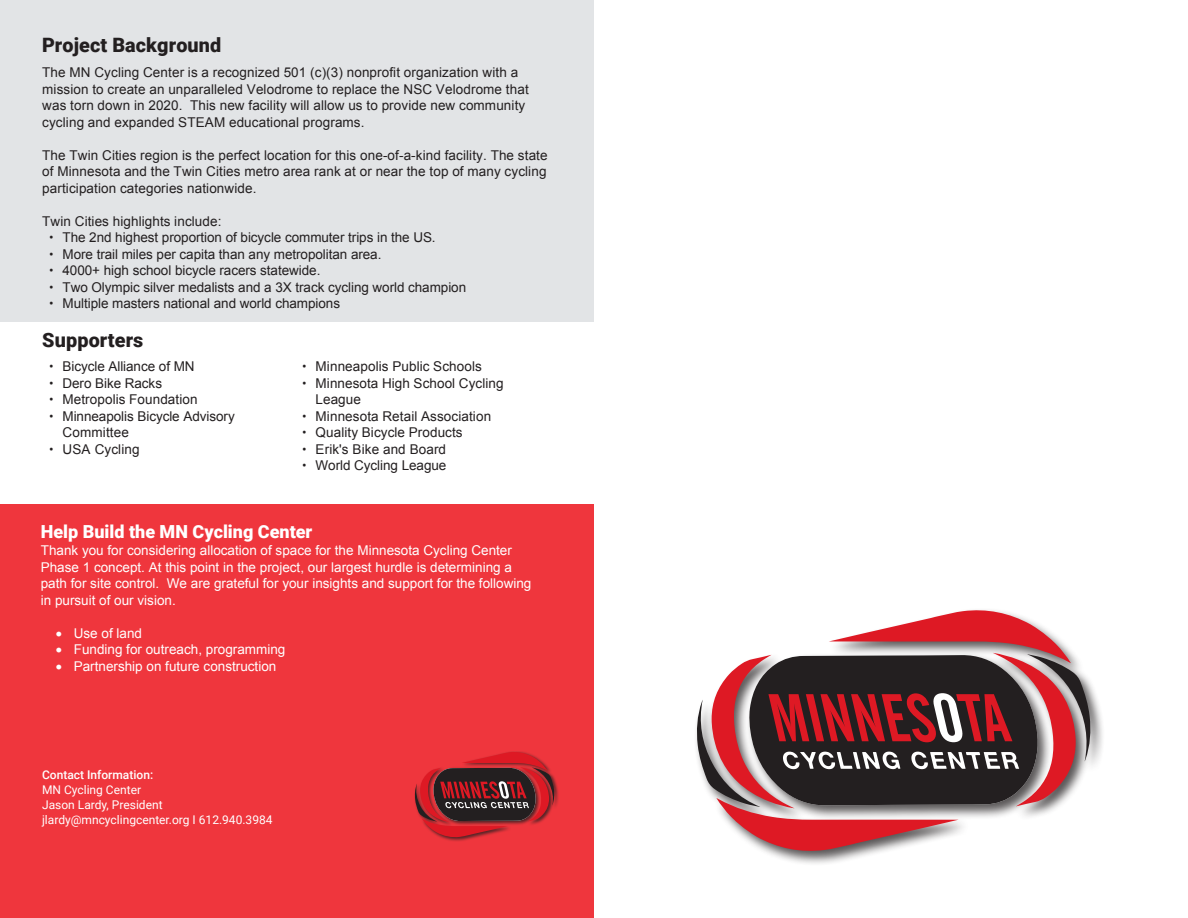
<style>
.page{position:relative;width:1188px;height:918px;background:#fff}
.page>*{position:absolute;margin:0;border:0;box-sizing:border-box;transform-origin:0 0}
.Pull_Text{font:900 19.8px "Roboto";letter-spacing:.005em;color:#231f20}
.t1{font:900 18px "Roboto";color:#fff}
.t2{font:13.5px/16.5px "Arial";letter-spacing:-.005em;color:#231f20}
.Pull_Text-2{font:13.5px/16.5px "Arial";letter-spacing:.01em;color:#231f20}
.t3{font:13.5px/16.5px "Arial";color:#fff}
.t4{font:12px/15px "Roboto";color:#fff}
.s1{font-family:"Roboto"}
.s2{font-style:inherit}
.s3{font-weight:500}
</style>
<div class="page">
<div style="left:0;top:0;width:594px;height:322px;background:#e2e4e6"></div>
<div style="left:694px;top:607px;width:412px;height:259px;background:#231f20;opacity:.75"></div>
<svg style="left:697px;top:610px;width:393px;height:241px"></svg>
<div style="left:0;top:504px;width:594px;height:414px;background:#ef363d"></div>
<div style="left:414px;top:751px;width:145px;height:91px;background:#231f20;opacity:.75"></div>
<svg style="left:415px;top:752px;width:139px;height:85px"></svg>
<p class="Pull_Text" style="left:42px;top:31px;width:181px">Project Background</p>
<p class="Pull_Text-2" style="left:42px;top:64px;width:488px">The MN Cycling Center is a recognized 501 (c)(3) nonprofit organization with a mission to create an unparalleled Velodrome to replace the NSC Velodrome that was torn down in 2020. This new facility will allow us to provide new community cycling and expanded STEAM educational programs.</p>
<p class="Pull_Text-2" style="left:42px;top:147px;width:507px;text-align:justify">The Twin Cities region is the perfect location for this one-of-a-kind facility. The state of Minnesota and the Twin Cities metro area rank at or near the top of many cycling participation categories nationwide.</p>
<p class="Pull_Text-2" style="left:42px;top:213px;width:181px">Twin Cities highlights include:</p>
<p class="t2" style="left:49px;top:229px;width:388px"><span class="s1">•</span> The 2nd highest proportion of bicycle commuter trips in the US.</p>
<p class="t2" style="left:49px;top:246px;width:334px"><span class="s1">•</span> More trail miles per capita than any metropolitan area.</p>
<p class="t2" style="left:49px;top:262px;width:273px"><span class="s1">•</span> <span class="s2">40</span>00+ high school bicycle racers statewide.</p>
<p class="t2" style="left:49px;top:279px;width:419px"><span class="s1">•</span> Two Olympic silver medalists and a 3X track cycling world champion</p>
<p class="t2" style="left:49px;top:295px;width:293px"><span class="s1">•</span> Multiple masters national and world champions</p>
<p class="Pull_Text" style="left:42px;top:326px;width:103px">Supporters</p>
<p class="t2" style="left:49px;top:359px;width:147px"><span class="s1">•</span> Bicycle Alliance of MN</p>
<p class="t2" style="left:49px;top:375px;width:115px"><span class="s1">•</span> Dero Bike Racks</p>
<p class="t2" style="left:49px;top:391px;width:150px"><span class="s1">•</span> Metropolis Foundation</p>
<p class="t2" style="left:63px;top:408px;width:174px;text-indent:-14px"><span class="s1">•</span> Minneapolis Bicycle Advisory<br>Committee</p>
<p class="t2" style="left:49px;top:441px;width:92px"><span class="s1">•</span> USA Cycling</p>
<p class="t2" style="left:302px;top:359px;width:181px"><span class="s1">•</span> Minneapolis Public Schools</p>
<p class="t2" style="left:316px;top:375px;width:189px;text-indent:-14px"><span class="s1">•</span> Minnesota High School Cycling<br>League</p>
<p class="t2" style="left:302px;top:408px;width:191px"><span class="s1">•</span> Minnesota Retail Association</p>
<p class="t2" style="left:302px;top:424px;width:162px"><span class="s1">•</span> Quality Bicycle Products</p>
<p class="Pull_Text-2" style="left:302px;top:441px;width:146px"><span class="s1">•</span> Erik's Bike and Board</p>
<p class="t2" style="left:302px;top:457px;width:146px"><span class="s1">•</span> World Cycling League</p>
<p class="t1" style="left:41px;top:519px;width:273px">Help Build the MN Cycling Center</p>
<p class="t3" style="left:41px;top:542px;width:492px">Thank you for considering allocation of space for the Minnesota Cycling Center Phase 1 concept. At this point in the project, our largest hurdle is determining a path for site control. We are grateful for your insights and support for the following in pursuit of our vision.</p>
<p class="t3" style="left:56px;top:625px;width:88px">• Use of land</p>
<p class="t3" style="left:56px;top:641px;width:231px">• Funding for outreach, programming</p>
<p class="t3" style="left:56px;top:658px;width:222px">• Partnership on future construction</p>
<p class="t4" style="left:42px;top:767px;width:232px"><span class="s3">Contact Information:<br></span>MN Cycling Center<br>Jason Lardy, President jlardy@mncyclingcenter.org I 612.940.3984</p>
</div>
